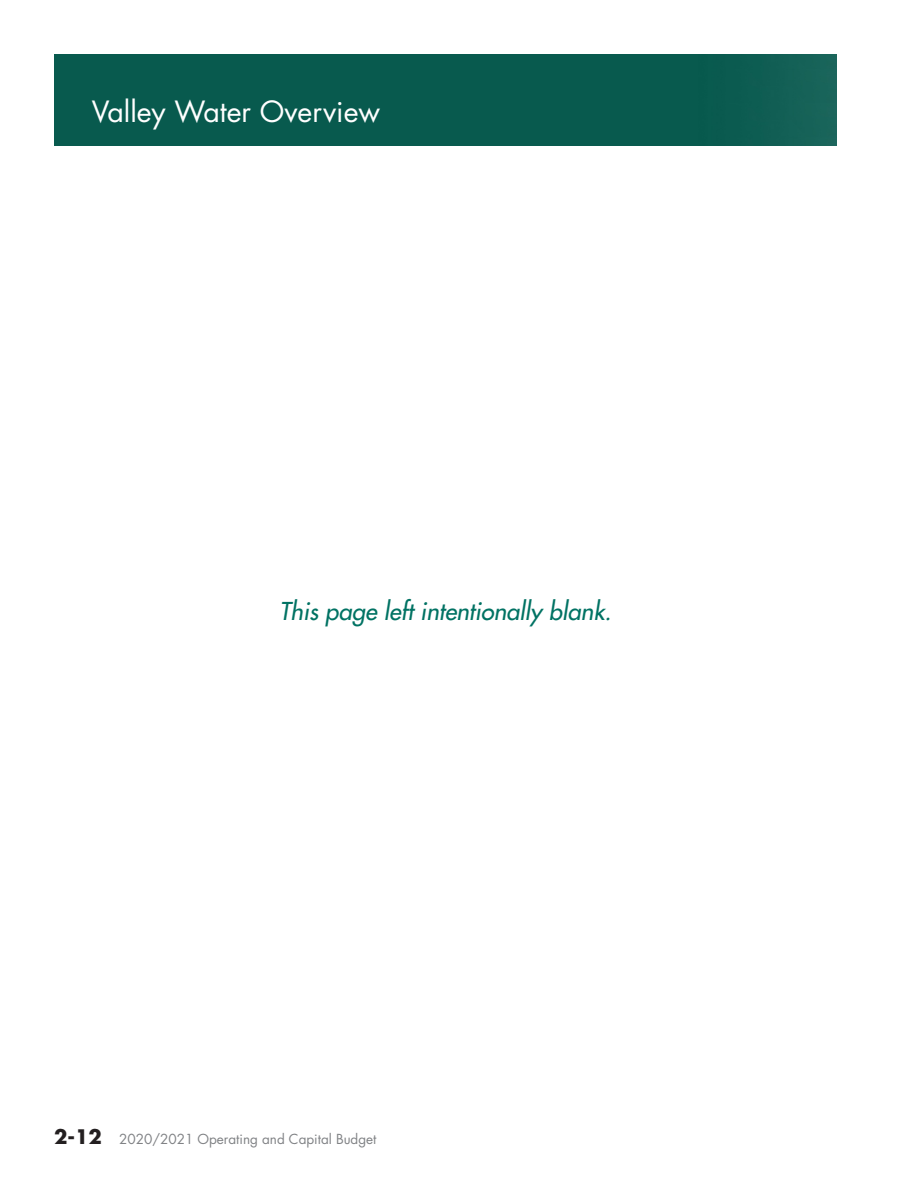
<style>
.page{position:relative;width:918px;height:1188px;background:#fff}
.page>*{position:absolute;margin:0;border:0;box-sizing:border-box;transform-origin:0 0}
.t1{font:28.5px "Futura Std";color:#fff}
.t2{font:italic 500 24px "Futura Std";color:#007263}
.t3{font:700 19.5px "Futura Std";color:#231f20}
.t4{font:13.5px "Futura Std";color:#808285}
</style>
<div class="page">
<img style="left:54px;top:55px;width:783px;height:91px">
<h1 class="t1" style="left:92px;top:93px;width:290px">Valley Water Overview</h1>
<p class="t2" style="left:280px;top:596px;width:333px">This page left intentionally blank.</p>
<h3 class="t3" style="left:54px;top:1124px;width:49px">2-12</h3>
<p class="t4" style="left:119px;top:1131px;width:259px">2020/2021 Operating and Capital Budget</p>
</div>
